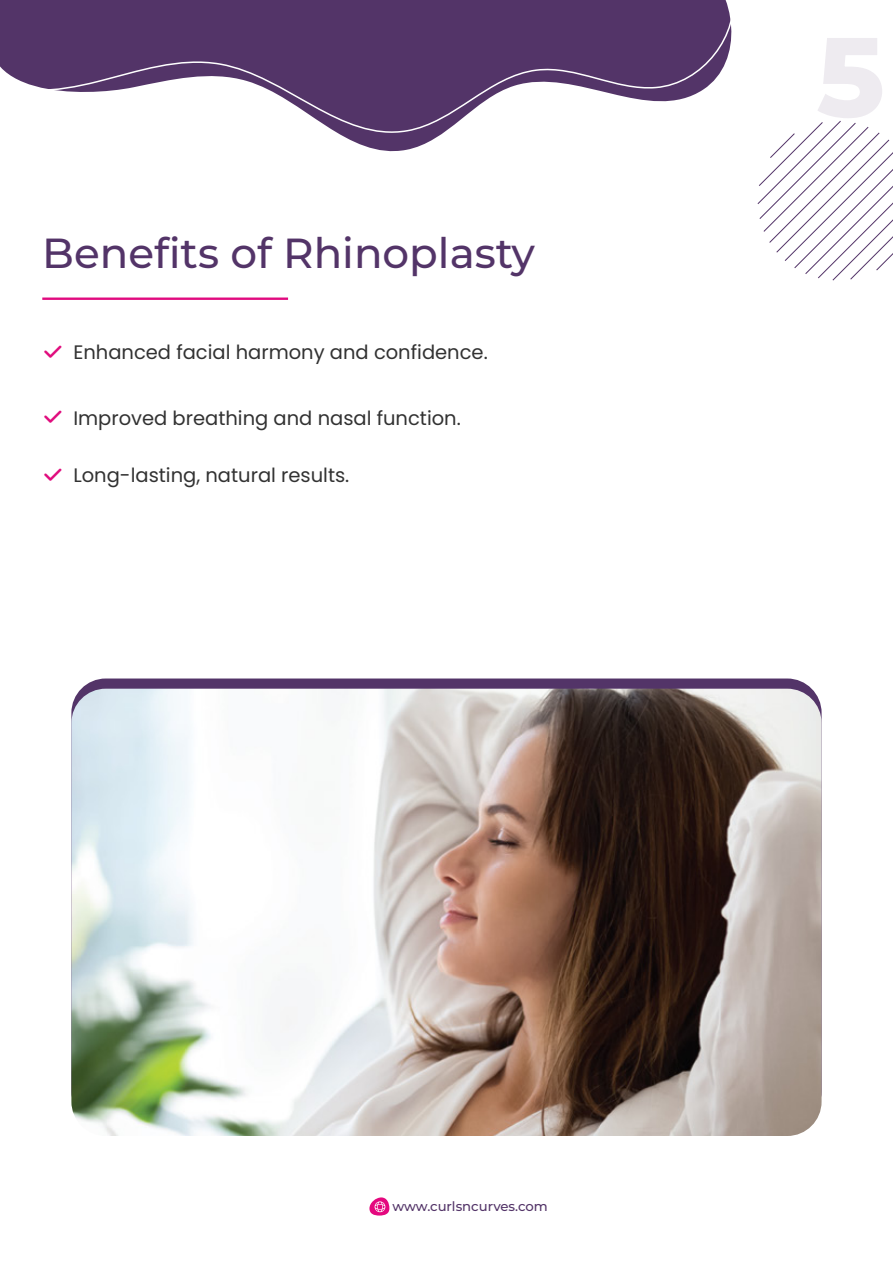
<style>
.page{position:relative;width:893px;height:1263px;background:#fff}
.page>*{position:absolute;margin:0;border:0;box-sizing:border-box;transform-origin:0 0}
.t1{font:500 42px "Montserrat";color:#533468}
.t2{font:19.5px "Poppins";color:#323232}
.t3{font:500 13.2px "Montserrat";color:#533468}
</style>
<div class="page">
<svg style="left:369px;top:1197px;width:20px;height:18px"></svg>
<div style="left:71px;top:678px;width:751px;height:448px;background:#533468;border-radius:34px"></div>
<img style="left:71px;top:689px;width:751px;height:447px">
<svg style="left:0;top:0;width:732px;height:142px"></svg>
<svg style="left:758px;top:121px;width:135px;height:159px"></svg>
<hr style="left:42px;top:297px;width:246px;height:3px;background:#e10b7f">
<h1 class="t1" style="left:42px;top:224px;width:494px">Benefits of Rhinoplasty</h1>
<p class="t2" style="left:73px;top:341px;width:416px">Enhanced facial harmony and confidence.</p>
<p class="t2" style="left:73px;top:407px;width:389px">Improved breathing and nasal function.</p>
<p class="t2" style="left:73px;top:464px;width:277px">Long-lasting, natural results.</p>
<p class="t3" style="left:392px;top:1197px;width:157px">www.curlsncurves.com</p>
</div>
